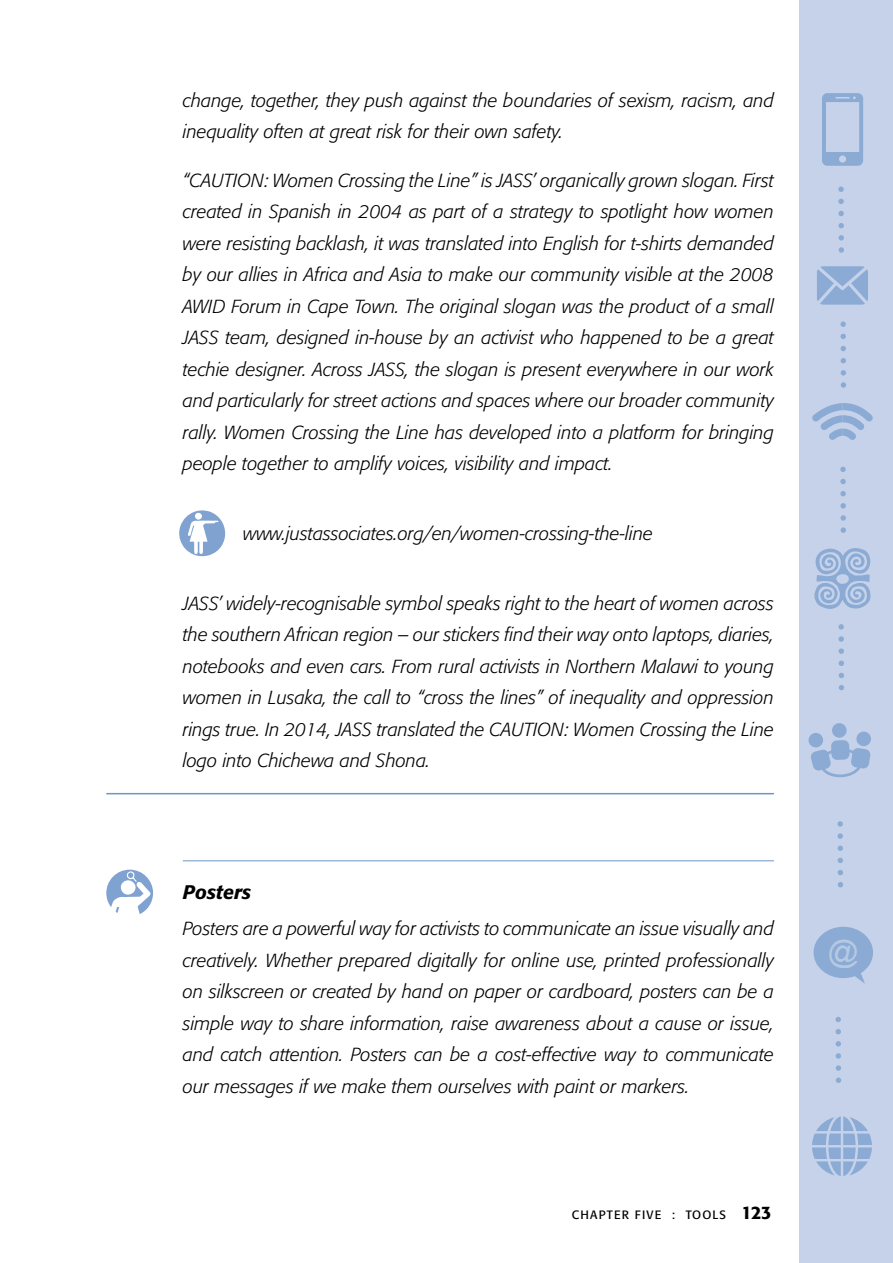
<style>
.page{position:relative;width:893px;height:1263px;background:#fff}
.page>*{position:absolute;margin:0;border:0;box-sizing:border-box;transform-origin:0 0}
.t1{font:30.45px "Arial";color:#fff}
.t2{font:italic 500 19.5px "Formata";color:#000}
.t3{font:italic 300 18.75px/31.5px "Formata";color:#000;text-align:justify}
.t4{font:500 18px "Formata";color:#000}
.t5{font:12px "Formata";letter-spacing:.1em;color:#000}
</style>
<div class="page">
<div style="left:799px;top:0;width:94px;height:1263px;background:#c5d2e9"></div>
<svg style="left:822px;top:93px;width:41px;height:73px"></svg>
<svg style="left:817px;top:266px;width:51px;height:39px"></svg>
<svg style="left:812px;top:403px;width:61px;height:37px"></svg>
<div style="left:832px;top:723px;width:15px;height:15px;background:#8babd4;border-radius:50%"></div>
<div style="left:808px;top:733px;width:15px;height:15px;background:#8babd4;border-radius:50%"></div>
<svg style="left:810px;top:740px;width:61px;height:37px"></svg>
<div style="left:856px;top:731px;width:15px;height:15px;background:#8babd4;border-radius:50%"></div>
<svg style="left:813px;top:927px;width:60px;height:57px"></svg>
<svg style="left:812px;top:1116px;width:60px;height:60px"></svg>
<svg style="left:838px;top:186px;width:6px;height:6px"></svg>
<svg style="left:838px;top:199px;width:6px;height:5px"></svg>
<svg style="left:838px;top:211px;width:6px;height:5px"></svg>
<svg style="left:838px;top:223px;width:6px;height:5px"></svg>
<svg style="left:838px;top:235px;width:6px;height:6px"></svg>
<svg style="left:839px;top:247px;width:5px;height:6px"></svg>
<svg style="left:840px;top:321px;width:6px;height:6px"></svg>
<svg style="left:840px;top:334px;width:6px;height:5px"></svg>
<svg style="left:840px;top:346px;width:6px;height:5px"></svg>
<svg style="left:841px;top:358px;width:5px;height:5px"></svg>
<svg style="left:841px;top:370px;width:5px;height:6px"></svg>
<svg style="left:841px;top:382px;width:5px;height:6px"></svg>
<svg style="left:840px;top:467px;width:6px;height:5px"></svg>
<svg style="left:840px;top:479px;width:6px;height:5px"></svg>
<svg style="left:840px;top:491px;width:6px;height:5px"></svg>
<svg style="left:840px;top:503px;width:6px;height:5px"></svg>
<svg style="left:840px;top:515px;width:6px;height:6px"></svg>
<svg style="left:841px;top:527px;width:5px;height:6px"></svg>
<svg style="left:838px;top:624px;width:6px;height:5px"></svg>
<svg style="left:838px;top:636px;width:6px;height:6px"></svg>
<svg style="left:839px;top:648px;width:5px;height:6px"></svg>
<svg style="left:839px;top:661px;width:5px;height:5px"></svg>
<svg style="left:839px;top:673px;width:5px;height:5px"></svg>
<svg style="left:839px;top:685px;width:5px;height:5px"></svg>
<svg style="left:837px;top:821px;width:6px;height:6px"></svg>
<svg style="left:837px;top:833px;width:6px;height:6px"></svg>
<svg style="left:838px;top:845px;width:5px;height:6px"></svg>
<svg style="left:838px;top:858px;width:5px;height:5px"></svg>
<svg style="left:838px;top:870px;width:5px;height:5px"></svg>
<svg style="left:838px;top:882px;width:5px;height:5px"></svg>
<svg style="left:835px;top:1017px;width:6px;height:5px"></svg>
<svg style="left:835px;top:1029px;width:6px;height:5px"></svg>
<svg style="left:836px;top:1041px;width:5px;height:5px"></svg>
<svg style="left:836px;top:1053px;width:5px;height:6px"></svg>
<svg style="left:836px;top:1065px;width:5px;height:6px"></svg>
<svg style="left:836px;top:1077px;width:5px;height:6px"></svg>
<svg style="left:814px;top:548px;width:57px;height:61px"></svg>
<hr style="left:106px;top:793px;width:668px;height:1px;background:#6a96c8">
<hr style="left:183px;top:860px;width:591px;height:1px;background:#6a96c8">
<img style="left:179px;top:510px;width:46px;height:46px">
<img style="left:106px;top:870px;width:47px;height:44px">
<p class="t3" style="left:183px;top:85px;width:592px">change, together, they push against the boundaries of sexism, racism, and inequality often at great risk for their own safety.</p>
<p class="t3" style="left:183px;top:165px;width:29px">“Cauti</p>
<p class="t3" style="left:183px;top:165px;width:593px;text-indent:55px">on: Women Crossing the Line” is JASS’ organically grown slogan. First created in Spanish in 2004 as part of a strategy to spotlight how women were resisting backlash, it was translated into English for t-shirts demanded by our allies in Africa and Asia to make our community visible at the 2008<br>AWID Forum in Cape Town. The original slogan was the product of a small JASS team, designed in-house by an activist who happened to be a great techie designer. Across JASS, the slogan is present everywhere in our work and particularly for street actions and spaces where our broader community rally. Women Crossing the Line has developed into a platform for bringing people together to amplify voices, visibility and impact.</p>
<p class="t3" style="left:243px;top:518px;width:411px">www.justassociates.org/en/women-crossing-the-line</p>
<p class="t3" style="left:183px;top:588px;width:593px">JASS’ widely-recognisable symbol speaks right to the heart of women across the southern African region – our stickers find their way onto laptops, diaries, notebooks and even cars. From rural activists in Northern Malawi to young women in Lusaka, the call to “cross the lines” of inequality and oppression rings true. In 2014, JASS translated the CAUTION: Women Crossing the Line logo into Chichewa and Shona.</p>
<p class="t2" style="left:183px;top:881px;width:70px">Posters</p>
<p class="t3" style="left:183px;top:913px;width:593px">Posters are a powerful way for activists to communicate an issue visually and creatively. Whether prepared digitally for online use, printed professionally on silkscreen or created by hand on paper or cardboard, posters can be a simple way to share information, raise awareness about a cause or issue, and catch attention. Posters can be a cost-effective way to communicate our messages if we make them ourselves with paint or markers.</p>
<p class="t5" style="left:572px;top:1207px;width:130px">CHAPTER FIVE : TOOLS</p>
<p class="t4" style="left:741px;top:1202px;width:32px">123</p>
<h1 class="t1" style="left:827px;top:931px;width:32px">@</h1>
</div>
